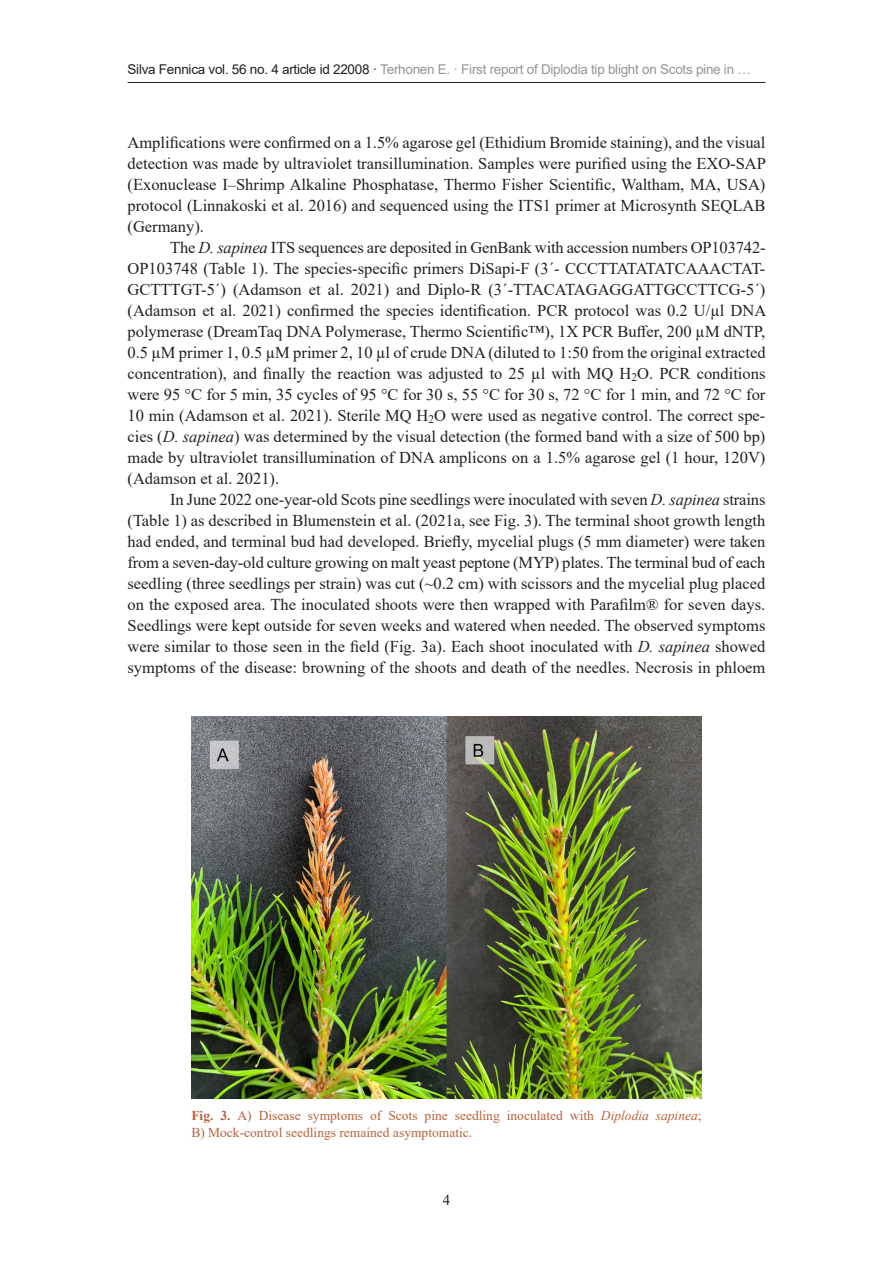
<style>
.page{position:relative;width:893px;height:1263px;background:#fff}
.page>*{position:absolute;margin:0;border:0;box-sizing:border-box;transform-origin:0 0}
.body-text{font:16.5px/21px "Times New Roman";color:#231f20;text-align:justify}
.t1{font:15px "Times New Roman";color:#231f20}
.fig-caption{font:13.5px/17.2px "Times New Roman";color:#b7623a}
.t2{font:13.5px "Arial";letter-spacing:-.02em;color:#939598}
.s1{color:#231f20}
.s2{font-style:italic}
.s3{font-weight:700}
</style>
<div class="page">
<hr style="left:128px;top:82px;width:637px;height:1px;background:#231f20">
<img style="left:191px;top:716px;width:511px;height:382px">
<p class="t2" style="left:128px;top:60px;width:625px"><span class="s1">Silva Fennica vol. 56 no. 4 article id 22008 ·</span> Terhonen E. · First report of Diplodia tip blight on Scots pine in …</p>
<p class="body-text" style="left:128px;top:131px;width:640px">Amplifications were confirmed on a 1.5% agarose gel (Ethidium Bromide staining), and the visual detection was made by ultraviolet transillumination. Samples were purified using the EXO-SAP (Exonuclease I–Shrimp Alkaline Phosphatase, Thermo Fisher Scientific, Waltham, MA, USA) protocol (Linnakoski et al. 2016) and sequenced using the ITS1 primer at Microsynth SEQLAB (Germany).</p>
<p class="body-text" style="left:128px;top:236px;width:640px;text-indent:43px">The <span class="s2">D. sapinea</span> ITS sequences are deposited in GenBank with accession numbers OP103742- OP103748 (Table 1). The species-specific primers DiSapi-F (3´- CCCTTATATATCAAACTAT-GCTTTGT-5´) (Adamson et al. 2021) and Diplo-R (3´-TTACATAGAGGATTGCCTTCG-5´) (Adamson et al. 2021) confirmed the species identification. PCR protocol was 0.2 U/µl DNA polymerase (DreamTaq DNA Polymerase, Thermo Scientific™), 1X PCR Buffer, 200 µM dNTP, 0.5 µM primer 1, 0.5 µM primer 2, 10 µl of crude DNA (diluted to 1:50 from the original extracted concentration), and finally the reaction was adjusted to 25 µl with MQ H<sub>2</sub>O. PCR conditions were 95 °C for 5 min, 35 cycles of 95 °C for 30 s, 55 °C for 30 s, 72 °C for 1 min, and 72 °C for 10 min (Adamson et al. 2021). Sterile MQ H<sub>2</sub>O were used as negative control. The correct spe&shy;cies (<span class="s2">D. sapinea</span>) was determined by the visual detection (the formed band with a size of 500 bp) made by ultraviolet transillumination of DNA amplicons on a 1.5% agarose gel (1 hour, 120V) (Adamson et al. 2021).</p>
<p class="body-text" style="left:128px;top:488px;width:639px;text-indent:43px">In June 2022 one-year-old Scots pine seedlings were inoculated with seven <span class="s2">D. sapinea</span> strains (Table 1) as described in Blumenstein et al. (2021a, see Fig. 3). The terminal shoot growth length had ended, and terminal bud had developed. Briefly, mycelial plugs (5 mm diameter) were taken from a seven-day-old culture growing on malt yeast peptone (MYP) plates. The terminal bud of each seedling (three seedlings per strain) was cut (~0.2 cm) with scissors and the mycelial plug placed on the exposed area. The inoculated shoots were then wrapped with Parafilm® for seven days.<br>Seedlings were kept outside for seven weeks and watered when needed. The observed symptoms were similar to those seen in the field (Fig. 3a). Each shoot inoculated with <span class="s2">D. sapinea</span> showed symptoms of the disease: browning of the shoots and death of the needles. Necrosis in phloem</p>
<p class="fig-caption" style="left:191px;top:1107px;width:512px"><span class="s3">Fig. 3.</span> A) Disease symptoms of Scots pine seedling inoculated with <span class="s2">Diplodia sapinea</span>;<br>B) Mock-control seedlings remained asymptomatic.</p>
<p class="t1" style="left:443px;top:1190px;width:9px">4</p>
</div>
